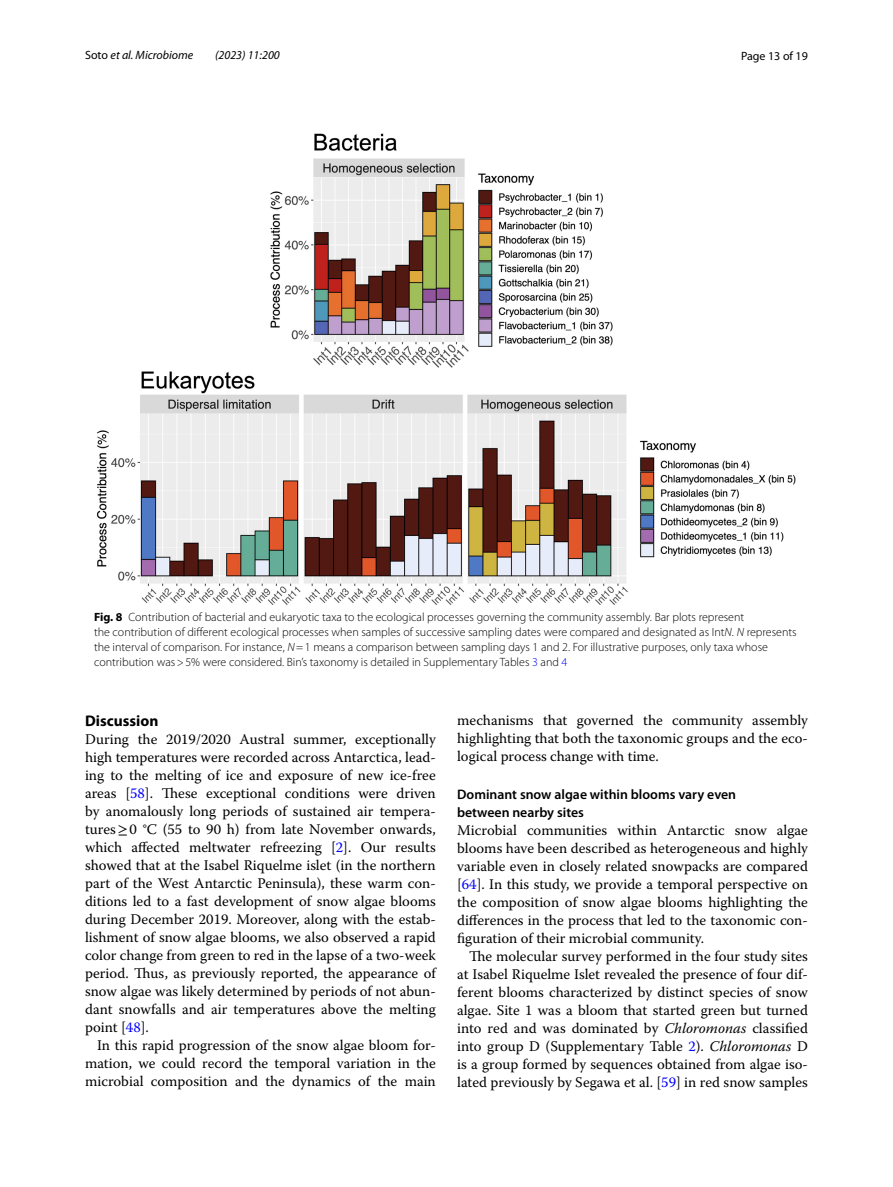
<style>
.page{position:relative;width:893px;height:1187px;background:#fff}
.page>*{position:absolute;margin:0;border:0;box-sizing:border-box;transform-origin:0 0}
.t1{font:700 15.45px "Myriad Pro";color:#000}
.t2{font:14.7px/18px "Warnock Pro";color:#000;text-align:justify}
.t3{font:600 13.8px/18px "Myriad Pro";color:#000}
.t4{font:300 12px/15px "Myriad Pro";color:#000}
.t5{font:italic 12px "Myriad Pro";color:#000}
.t6{font:12px "Myriad Pro";color:#000}
.s1{font-style:normal}
.s2{font-weight:700}
.s3{font-style:italic}
.s4{color:#00f}
.s5{font-family:"STIX"}
</style>
<div class="page">
<img style="left:96px;top:133px;width:700px;height:472px">
<p class="t5" style="left:85px;top:48px;width:110px"><span class="s1">Soto</span> et al. Microbiome</p>
<p class="t5" style="left:215px;top:48px;width:66px">(2023) 11:200</p>
<p class="t6" style="left:741px;top:48px;width:68px">Page 13 of 19</p>
<p class="t4" style="left:94px;top:609px;width:704px"><span class="s2">Fig. 8</span> Contribution of bacterial and eukaryotic taxa to the ecological processes governing the community assembly. Bar plots represent<br>the contribution of different ecological processes when samples of successive sampling dates were compared and designated as Int<span class="s3">N</span>. <span class="s3">N</span> represents the interval of comparison. For instance, <span class="s3">N</span>=1 means a comparison between sampling days 1 and 2. For illustrative purposes, only taxa whose contribution was&gt;5% were considered. Bin’s taxonomy is detailed in Supplementary Tables <span class="s4">3</span> and <span class="s4">4</span></p>
<p class="t1" style="left:85px;top:710px;width:75px">Discussion</p>
<p class="t2" style="left:85px;top:729px;width:352px">During the 2019/2020 Austral summer, exceptionally high temperatures were recorded across Antarctica, lead&shy;ing to the melting of ice and exposure of new ice-free areas [<span class="s4">58</span>]. These exceptional conditions were driven by anomalously long periods of sustained air tempera&shy;tures<span class="s5">≥</span>0 °C (55 to 90 h) from late November onwards, which affected meltwater refreezing [<span class="s4">2</span>]. Our results showed that at the Isabel Riquelme islet (in the northern part of the West Antarctic Peninsula), these warm con&shy;ditions led to a fast development of snow algae blooms during December 2019. Moreover, along with the estab&shy;lishment of snow algae blooms, we also observed a rapid color change from green to red in the lapse of a two-week period. Thus, as previously reported, the appearance of snow algae was likely determined by periods of not abun&shy;dant snowfalls and air temperatures above the melting point [<span class="s4">48</span>].</p>
<p class="t2" style="left:85px;top:1035px;width:352px;text-indent:12px">In this rapid progression of the snow algae bloom for&shy;mation, we could record the temporal variation in the microbial composition and the dynamics of the main</p>
<p class="t2" style="left:457px;top:711px;width:352px">mechanisms that governed the community assembly highlighting that both the taxonomic groups and the eco&shy;logical process change with time.</p>
<p class="t3" style="left:457px;top:785px;width:281px">Dominant snow algae within blooms vary even between nearby sites</p>
<p class="t2" style="left:457px;top:821px;width:352px">Microbial communities within Antarctic snow algae blooms have been described as heterogeneous and highly variable even in closely related snowpacks are compared [<span class="s4">64</span>]. In this study, we provide a temporal perspective on the composition of snow algae blooms highlighting the differences in the process that led to the taxonomic con&shy;figuration of their microbial community.</p>
<p class="t2" style="left:457px;top:947px;width:352px;text-indent:12px">The molecular survey performed in the four study sites at Isabel Riquelme Islet revealed the presence of four dif&shy;ferent blooms characterized by distinct species of snow algae. Site 1 was a bloom that started green but turned into red and was dominated by <span class="s3">Chloromonas</span> classified into group D (Supplementary Table <span class="s4">2</span>). <span class="s3">Chloromonas</span> D is a group formed by sequences obtained from algae iso&shy;lated previously by Segawa et al. [<span class="s4">59</span>] in red snow samples</p>
</div>
